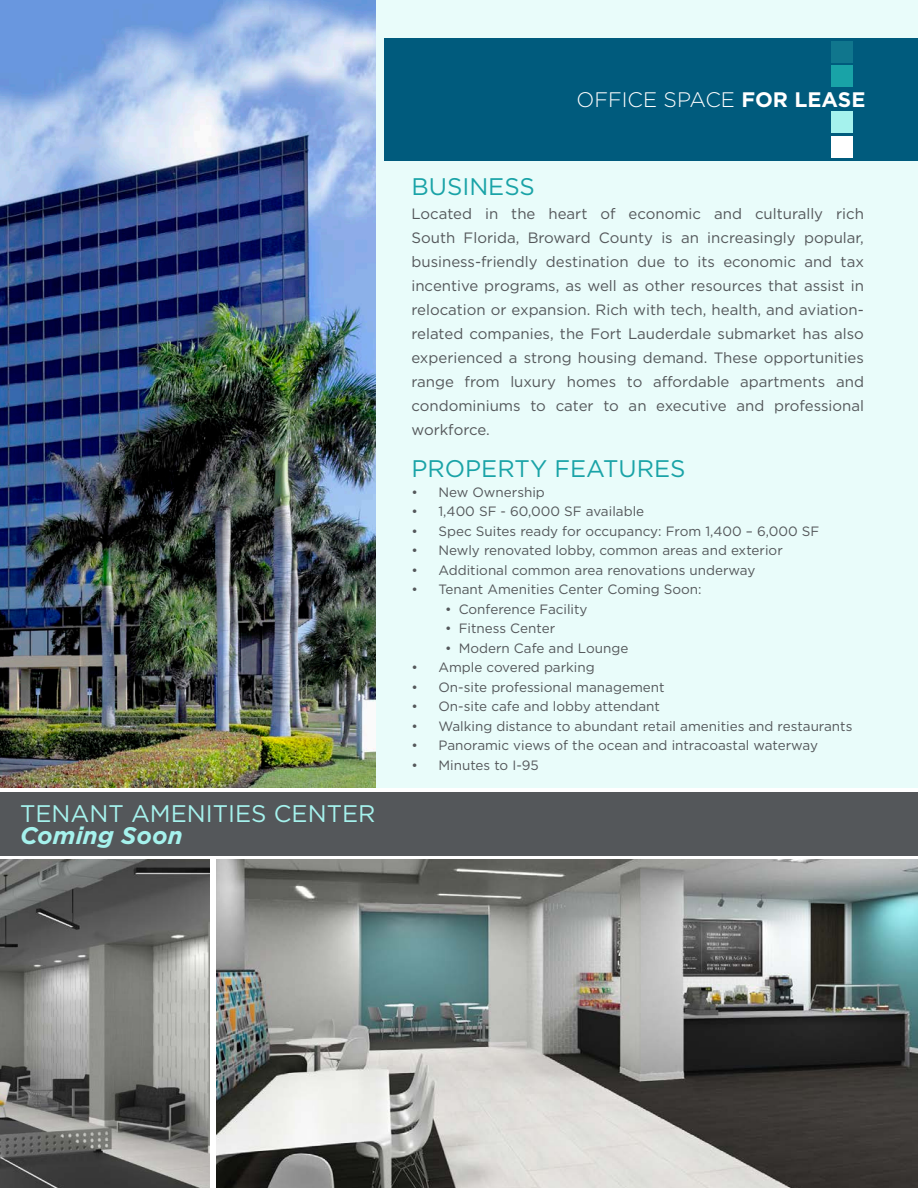
<style>
.page{position:relative;width:918px;height:1188px;background:#fff}
.page>*{position:absolute;margin:0;border:0;box-sizing:border-box;transform-origin:0 0}
.t1{font:24px/22.5px "Gotham";color:#a5f2ed}
.t2{font:24px "Gotham";color:#19a3a7}
.t3{font:300 21px "Gotham";color:#fff}
.t4{font:15px/24px "Gotham";color:#54575a;text-align:justify}
.t5{font:13.5px "Gotham";color:#54575a}
.s1{font-weight:700;font-style:italic}
.s2{font-weight:700}
</style>
<div class="page">
<div style="left:364px;top:0;width:554px;height:787px;background:#e9fcfa"></div>
<div style="left:0;top:792px;width:918px;height:63px;background:#54575a"></div>
<div style="left:384px;top:38px;width:534px;height:123px;background:#005b7d"></div>
<img style="left:0;top:0;width:376px;height:787px">
<div style="left:832px;top:112px;width:21px;height:21px;background:#a5f2ed"></div>
<div style="left:832px;top:136px;width:21px;height:21px;background:#fff"></div>
<div style="left:832px;top:41px;width:21px;height:21px;background:#10768d"></div>
<div style="left:832px;top:66px;width:21px;height:21px;background:#19a3a7"></div>
<img style="left:0;top:860px;width:210px;height:328px">
<img style="left:216px;top:860px;width:702px;height:328px">
<p class="t1" style="left:20px;top:802px;width:357px">TENANT AMENITIES CENTER<br><span class="s1">Coming Soon</span></p>
<p class="t3" style="left:576px;top:86px;width:290px">OFFICE SPACE <span class="s2">FOR LEASE</span></p>
<p class="t2" style="left:411px;top:171px;width:125px">BUSINESS</p>
<p class="t4" style="left:411px;top:201px;width:454px">Located in the heart of economic and culturally rich South Florida, Broward County is an increasingly popular, business-friendly destination due to its economic and tax incentive programs, as well as other resources that assist in relocation or expansion. Rich with tech, health, and aviation&shy;related companies, the Fort Lauderdale submarket has also experienced a strong housing demand. These opportunities range from luxury homes to affordable apartments and condominiums to cater to an executive and professional workforce.</p>
<p class="t2" style="left:411px;top:453px;width:276px">PROPERTY FEATURES</p>
<p class="t5" style="left:411px;top:483px;width:135px">• New Ownership</p>
<p class="t5" style="left:411px;top:503px;width:234px">• 1,400 SF - 60,000 SF available</p>
<p class="t5" style="left:411px;top:522px;width:409px">• Spec Suites ready for occupancy: From 1,400 – 6,000 SF</p>
<p class="t5" style="left:411px;top:542px;width:373px">• Newly renovated lobby, common areas and exterior</p>
<p class="t5" style="left:411px;top:561px;width:345px">• Additional common area renovations underway</p>
<p class="t5" style="left:411px;top:581px;width:292px">• Tenant Amenities Center Coming Soon:</p>
<p class="t5" style="left:445px;top:600px;width:144px">• Conference Facility</p>
<p class="t5" style="left:445px;top:620px;width:111px">• Fitness Center</p>
<p class="t5" style="left:445px;top:639px;width:185px">• Modern Cafe and Lounge</p>
<p class="t5" style="left:411px;top:659px;width:185px">• Ample covered parking</p>
<p class="t5" style="left:411px;top:678px;width:255px">• On-site professional management</p>
<p class="t5" style="left:411px;top:698px;width:250px">• On-site cafe and lobby attendant</p>
<p class="t5" style="left:411px;top:717px;width:442px">• Walking distance to abundant retail amenities and restaurants</p>
<p class="t5" style="left:411px;top:737px;width:408px">• Panoramic views of the ocean and intracoastal waterway</p>
<p class="t5" style="left:411px;top:756px;width:129px">• Minutes to I-95</p>
</div>
